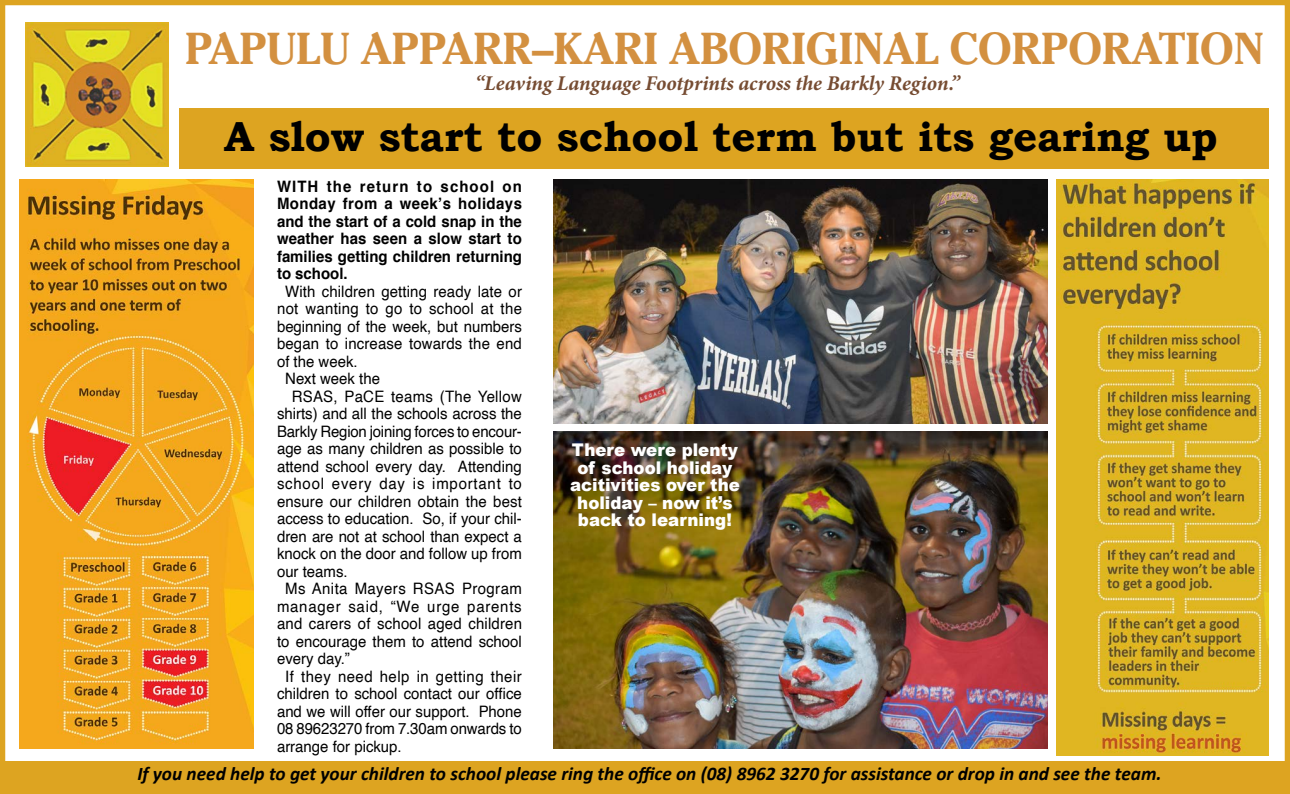
<style>
.page{position:relative;width:1290px;height:794px;background:#fff}
.page>*{position:absolute;margin:0;border:0;box-sizing:border-box;transform-origin:0 0}
.t1{font:700 44.45px "Cheltenham";color:#d39040}
.t2{font:700 42px "Bookman Old Style";color:#000}
.t3{font:italic 700 21px "Minion Pro";letter-spacing:-.005em;color:#764c32}
.t4{font:italic 700 19.25px "Calibri";color:#000}
.t5{font:900 17.5px/17.5px "Arial";color:#fff;text-align:center;scale:.95 1}
.t6{font:15.75px "Helvetica";color:#000;scale:.95 1}
.t7{font:700 15.75px/17.5px "Helvetica";color:#000;text-align:justify;scale:.95 1}
.t8{font:15.75px "Helvetica";letter-spacing:.05em;color:#000;scale:.95 1}
.t9{font:15.75px "Helvetica";letter-spacing:.03em;color:#000;scale:.95 1}
.t10{font:15.75px "Helvetica";letter-spacing:.02em;color:#000;scale:.95 1}
</style>
<div class="page">
<div style="left:0;top:0;width:1290px;height:794px;border:5px solid #dda421"></div>
<img style="left:25px;top:23px;width:144px;height:143px">
<div style="left:179px;top:108px;width:1089px;height:61px;background:#dda421"></div>
<div style="left:4px;top:761px;width:1285px;height:28px;background:#dda421"></div>
<img style="left:1057px;top:180px;width:211px;height:575px">
<img style="left:20px;top:180px;width:233px;height:568px">
<img style="left:553px;top:180px;width:495px;height:244px">
<img style="left:553px;top:432px;width:495px;height:316px">
<h1 class="t1" style="left:185px;top:22px;width:1080px">PAPULU APPARR–KARI ABORIGINAL CORPORATION</h1>
<h3 class="t3" style="left:475px;top:68px;width:486px">“Leaving Language Footprints across the Barkly Region.”</h3>
<h2 class="t2" style="left:224px;top:111px;width:995px">A slow start to school term but its gearing up</h2>
<p class="t7" style="left:277px;top:177px;width:259px">WITH the return to school on Monday from a week’s holidays and the start of a cold snap in the weather has seen a slow start to families getting children returning to school.</p>
<p class="t6" style="left:285px;top:279px;width:251px">With children getting ready late or</p>
<p class="t10" style="left:277px;top:297px;width:259px">not wanting to go to school at the</p>
<p class="t6" style="left:277px;top:314px;width:259px">beginning of the week, but numbers</p>
<p class="t6" style="left:277px;top:332px;width:259px">began to increase towards the end</p>
<p class="t6" style="left:277px;top:349px;width:86px">of the week.</p>
<p class="t6" style="left:285px;top:367px;width:101px">Next week the</p>
<p class="t10" style="left:292px;top:384px;width:244px">RSAS, PaCE teams (The Yellow</p>
<p class="t6" style="left:277px;top:402px;width:259px">shirts) and all the schools across the</p>
<p class="t6" style="left:277px;top:419px;width:259px">Barkly Region joining forces to encour-</p>
<p class="t6" style="left:277px;top:437px;width:259px">age as many children as possible to</p>
<p class="t6" style="left:277px;top:454px;width:259px">attend school every day. Attending</p>
<p class="t8" style="left:277px;top:472px;width:259px">school every day is important to</p>
<p class="t6" style="left:277px;top:489px;width:259px">ensure our children obtain the best</p>
<p class="t6" style="left:277px;top:507px;width:259px">access to education. So, if your chil-</p>
<p class="t6" style="left:277px;top:524px;width:259px">dren are not at school than expect a</p>
<p class="t6" style="left:277px;top:542px;width:259px">knock on the door and follow up from</p>
<p class="t6" style="left:277px;top:559px;width:76px">our teams.</p>
<p class="t9" style="left:285px;top:577px;width:251px">Ms Anita Mayers RSAS Program</p>
<p class="t8" style="left:277px;top:594px;width:259px">manager said, “We urge parents</p>
<p class="t6" style="left:277px;top:612px;width:259px">and carers of school aged children</p>
<p class="t6" style="left:277px;top:629px;width:259px">to encourage them to attend school</p>
<p class="t6" style="left:277px;top:647px;width:78px">every day.”</p>
<p class="t9" style="left:285px;top:664px;width:251px">If they need help in getting their</p>
<p class="t6" style="left:277px;top:682px;width:259px">children to school contact our office</p>
<p class="t6" style="left:277px;top:699px;width:259px">and we will offer our support. Phone</p>
<p class="t6" style="left:277px;top:717px;width:259px">08 89623270 from 7.30am onwards to</p>
<p class="t6" style="left:277px;top:734px;width:133px">arrange for pickup.</p>
<p class="t5" style="left:570px;top:441px;width:180px">There were plenty of school holiday acitivities over the holiday – now it’s back to learning!</p>
<p class="t4" style="left:137px;top:761px;width:1026px">If you need help to get your children to school please ring the office on (08) 8962 3270 for assistance or drop in and see the team.</p>
</div>
